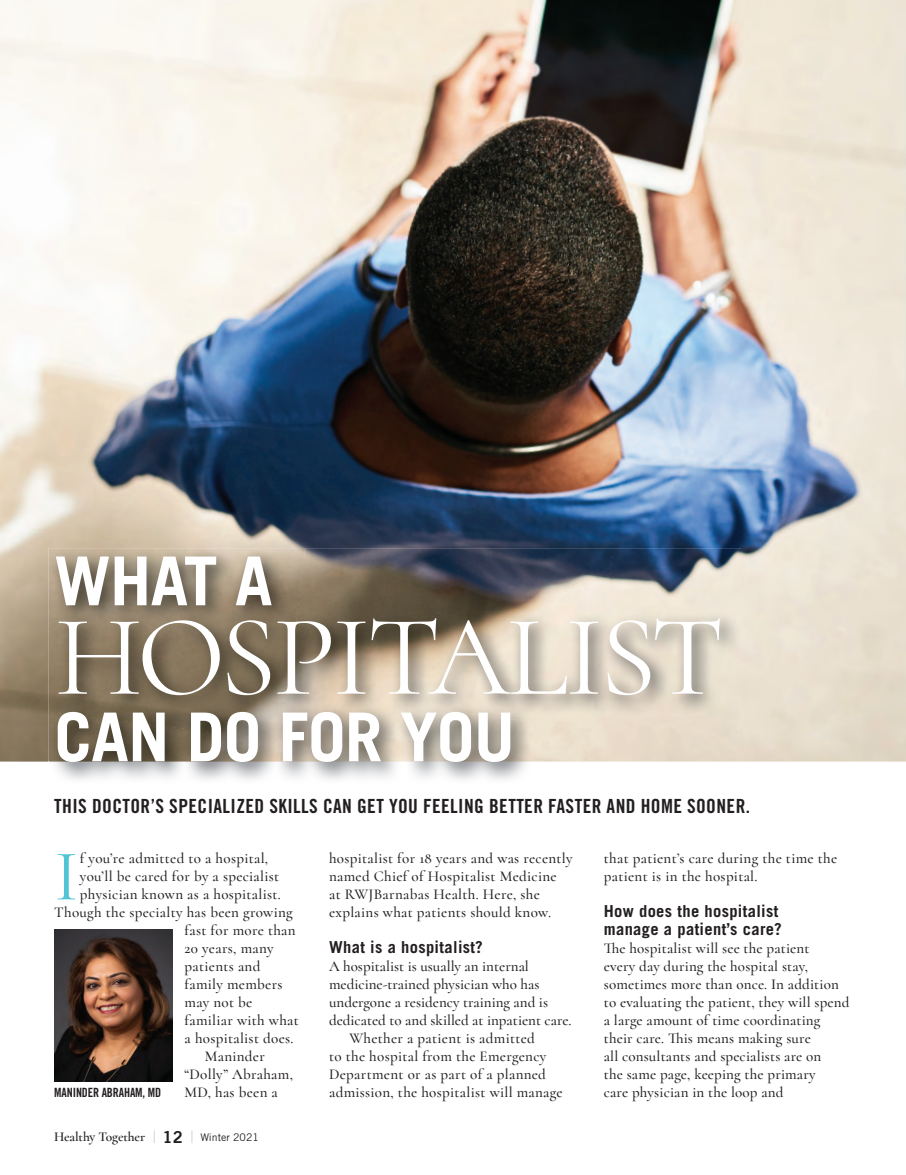
<style>
.page{position:relative;width:906px;height:1175px;background:#fff}
.page>*{position:absolute;margin:0;border:0;box-sizing:border-box;transform-origin:0 0}
.t1{font:115.5px "Cormorant";letter-spacing:-.03em;color:#fff}
.t2{font:72.6px "Cormorant";color:#51c5d6}
.t3{font:700 67.5px "Trade Gothic";letter-spacing:-.01em;color:#fff}
.t4{font:19.5px "Trade Gothic Bold Cond Twenty";letter-spacing:.02em;color:#231f20}
.t5{font:700 16.5px/18px "Trade Gothic";letter-spacing:.02em;color:#231f20}
.t6{font:500 15px/18px "Cormorant";letter-spacing:.02em;color:#231f20}
.t7{font:500 15px "Cormorant";color:#231f20}
.t8{font:600 13.5px "Cormorant";letter-spacing:-.01em;color:#231f20}
.t9{font:12.75px "Trade Gothic Bold Cond Twenty";letter-spacing:-.01em;color:#231f20;scale:.95 1}
.s1{font-family:"Trade Gothic";font-weight:300;font-size:17.1px;color:#808285}
.s2{font-family:"Trade Gothic Bold Two";font-weight:400;font-size:16.5px}
.s3{font-family:"Trade Gothic";font-weight:400;font-size:10.5px}
</style>
<div class="page">
<img style="left:0;top:0;width:905px;height:761px">
<img style="left:49px;top:761px;width:691px;height:19px">
<img style="left:305px;top:548px;width:281px;height:168px">
<img style="left:586px;top:548px;width:154px;height:213px">
<img style="left:49px;top:548px;width:256px;height:164px">
<img style="left:279px;top:691px;width:211px;height:70px">
<img style="left:484px;top:716px;width:107px;height:45px">
<img style="left:49px;top:712px;width:233px;height:49px">
<svg style="left:905px;top:53px;width:1px;height:335px"></svg>
<img style="left:54px;top:929px;width:118px;height:152px">
<h3 class="t3" style="left:54px;top:540px;width:219px">WHAT A</h3>
<h1 class="t1" style="left:55px;top:587px;width:670px">HOSPITALIST</h1>
<h3 class="t3" style="left:54px;top:696px;width:462px">CAN DO FOR YOU</h3>
<h3 class="t4" style="left:54px;top:794px;width:697px">THIS DOCTOR’S SPECIALIZED SKILLS CAN GET YOU FEELING BETTER FASTER AND HOME SOONER.</h3>
<p class="t6" style="left:329px;top:849px;width:245px">hospitalist for 18 years and was recently named Chief of Hospitalist Medicine<br>at RWJBarnabas Health. Here, she explains what patients should know.</p>
<p class="t5" style="left:329px;top:938px;width:155px">What is a hospitalist?</p>
<p class="t7" style="left:329px;top:957px;width:201px">A hospitalist is usually an internal</p>
<p class="t7" style="left:329px;top:975px;width:212px">medicine-trained physician who has</p>
<p class="t7" style="left:329px;top:993px;width:220px">undergone a residency training and is</p>
<p class="t7" style="left:329px;top:1011px;width:244px">dedicated to and skilled at inpatient care.</p>
<p class="t6" style="left:349px;top:1029px;width:187px">Whether a patient is admitted</p>
<p class="t6" style="left:329px;top:1047px;width:219px">to the hospital from the Emergency</p>
<p class="t6" style="left:329px;top:1065px;width:218px">Department or as part of a planned</p>
<p class="t6" style="left:329px;top:1083px;width:235px">admission, the hospitalist will manage</p>
<h2 class="t2" style="left:54px;top:832px;width:26px">I</h2>
<p class="t6" style="left:80px;top:849px;width:190px">f you’re admitted to a hospital,</p>
<p class="t6" style="left:603px;top:849px;width:235px">that patient’s care during the time the patient is in the hospital.</p>
<p class="t5" style="left:603px;top:902px;width:179px">How does the hospitalist manage a patient’s care?</p>
<p class="t6" style="left:603px;top:939px;width:247px">The hospitalist will see the patient<br>every day during the hospital stay, sometimes more than once. In addition to evaluating the patient, they will spend a large amount of time coordinating their care. This means making sure<br>all consultants and specialists are on<br>the same page, keeping the primary<br>care physician in the loop and</p>
<p class="t6" style="left:80px;top:867px;width:201px">you’ll be cared for by a specialist</p>
<p class="t6" style="left:80px;top:885px;width:202px">physician known as a hospitalist.</p>
<p class="t6" style="left:54px;top:903px;width:240px">Though the specialty has been growing</p>
<p class="t6" style="left:184px;top:921px;width:112px">fast for more than</p>
<p class="t6" style="left:184px;top:939px;width:91px">20 years, many</p>
<p class="t6" style="left:184px;top:957px;width:77px">patients and</p>
<p class="t6" style="left:184px;top:975px;width:99px">family members</p>
<p class="t6" style="left:184px;top:993px;width:69px">may not be</p>
<p class="t6" style="left:184px;top:1011px;width:116px">familiar with what</p>
<p class="t6" style="left:184px;top:1029px;width:110px">a hospitalist does.</p>
<p class="t6" style="left:205px;top:1047px;width:62px">Maninder</p>
<p class="t6" style="left:184px;top:1065px;width:110px">“Dolly” Abraham,</p>
<p class="t6" style="left:184px;top:1083px;width:95px">MD, has been a</p>
<p class="t9" style="left:54px;top:1085px;width:114px">MANINDER ABRAHAM, MD</p>
<p class="t8" style="left:54px;top:1128px;width:206px">Healthy Together <span class="s1">|</span> <span class="s2">12</span> <span class="s1">|</span> <span class="s3">Winter 2021</span></p>
</div>
